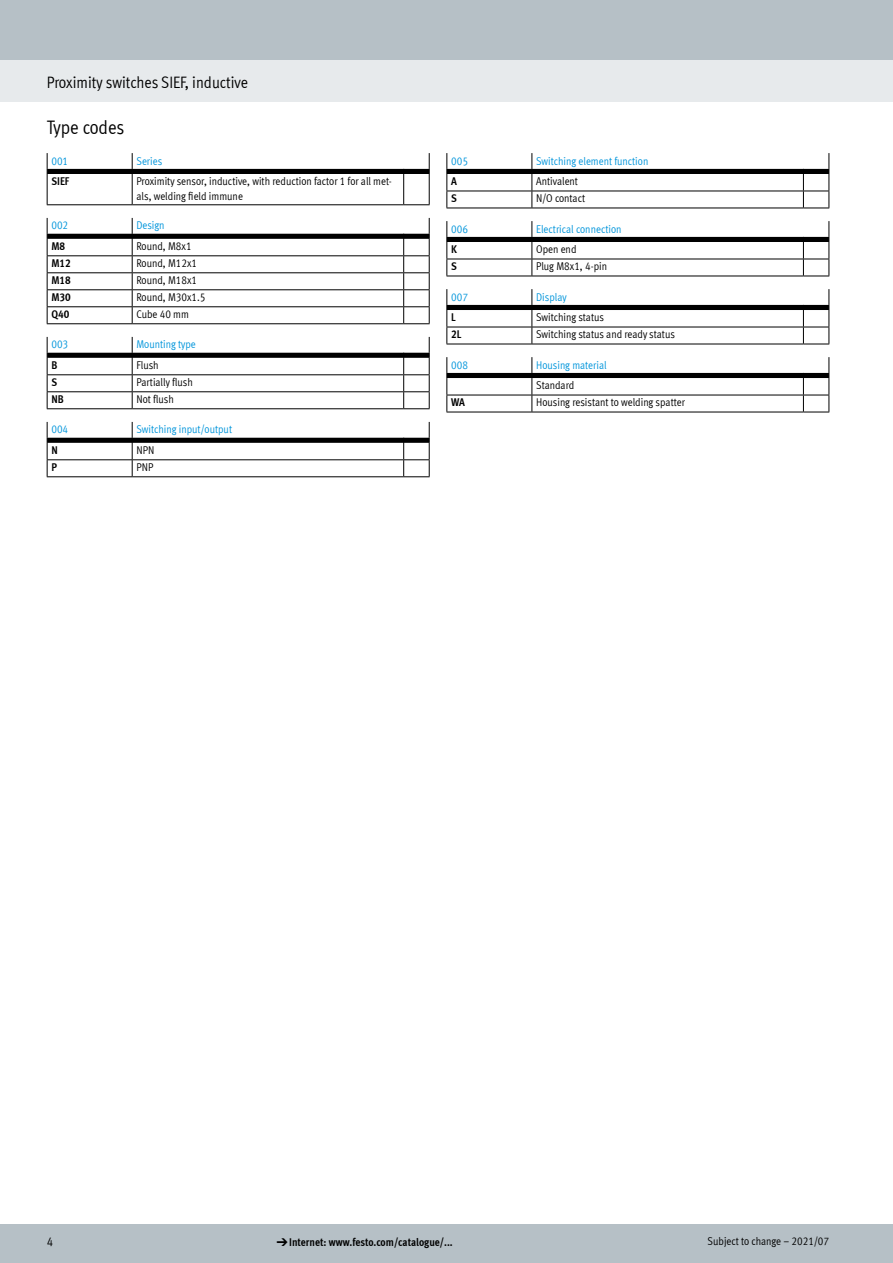
<style>
.page{position:relative;width:893px;height:1263px;background:#fff}
.page>*{position:absolute;margin:0;border:0;box-sizing:border-box;transform-origin:0 0}
.FES_title_section{font:19.5px "Meta Cond LF";color:#000}
.FES_title_family{font:16.5px "Meta Cond LF";color:#000}
.t1{font:12.75px "Meta Cond LF";color:#000}
.t2{font:11.25px/15px "Meta Cond LF";color:#000}
.t3{font:11.25px/20.5px "Meta Cond LF";color:#0095db}
.t4{font:700 11.25px "Meta Cond LF";color:#000}
.s1{color:#000}
.s2{font-family:"Meto Pict 182";font-weight:400}
</style>
<div class="page">
<div style="left:0;top:1225px;width:893px;height:38px;background:#b6c0c6"></div>
<div style="left:0;top:60px;width:893px;height:42px;background:#e7eaec"></div>
<div style="left:0;top:0;width:893px;height:60px;background:#b6c0c6"></div>
<svg style="left:47px;top:153px;width:383px;height:21px"></svg>
<hr style="left:47px;top:174px;width:1px;height:30px;background:#000">
<hr style="left:47px;top:204px;width:85px;height:1px;background:#000">
<hr style="left:132px;top:174px;width:1px;height:30px;background:#000">
<hr style="left:132px;top:204px;width:272px;height:1px;background:#000">
<hr style="left:403px;top:174px;width:1px;height:30px;background:#000">
<hr style="left:429px;top:174px;width:1px;height:30px;background:#000">
<svg style="left:404px;top:204px;width:26px;height:1px"></svg>
<svg style="left:47px;top:218px;width:383px;height:106px"></svg>
<svg style="left:47px;top:337px;width:383px;height:72px"></svg>
<svg style="left:47px;top:422px;width:383px;height:55px"></svg>
<svg style="left:446px;top:153px;width:383px;height:56px"></svg>
<svg style="left:446px;top:221px;width:383px;height:56px"></svg>
<svg style="left:446px;top:289px;width:383px;height:56px"></svg>
<svg style="left:446px;top:357px;width:383px;height:56px"></svg>
<p class="FES_title_family" style="left:47px;top:72px;width:203px">Proximity switches SIEF, inductive</p>
<p class="FES_title_section" style="left:47px;top:116px;width:79px">Type codes</p>
<p class="t3" style="left:51px;top:150px;width:18px">001</p>
<p class="t3" style="left:136px;top:150px;width:27px">Series</p>
<p class="t4" style="left:51px;top:174px;width:19px">SIEF</p>
<p class="t2" style="left:136px;top:173px;width:257px">Proximity sensor, inductive, with reduction factor 1 for all met&shy;als, welding field immune</p>
<p class="t3" style="left:51px;top:215px;width:18px">002</p>
<p class="t3" style="left:136px;top:215px;width:30px">Design</p>
<p class="t4" style="left:51px;top:239px;width:15px">M8</p>
<p class="t2" style="left:136px;top:238px;width:57px">Round, M8x1</p>
<p class="t4" style="left:51px;top:256px;width:21px">M12</p>
<p class="t2" style="left:136px;top:255px;width:62px">Round, M12x1</p>
<p class="t4" style="left:51px;top:273px;width:21px">M18</p>
<p class="t2" style="left:136px;top:272px;width:62px">Round, M18x1</p>
<p class="t4" style="left:51px;top:290px;width:21px">M30</p>
<p class="t2" style="left:136px;top:289px;width:71px">Round, M30x1.5</p>
<p class="t4" style="left:51px;top:307px;width:19px">Q40</p>
<p class="t2" style="left:136px;top:306px;width:54px">Cube 40 mm</p>
<p class="t3" style="left:51px;top:334px;width:18px">003</p>
<p class="t3" style="left:136px;top:334px;width:61px">Mounting type</p>
<p class="t4" style="left:51px;top:358px;width:7px">B</p>
<p class="t2" style="left:136px;top:357px;width:24px">Flush</p>
<p class="t4" style="left:51px;top:375px;width:7px">S</p>
<p class="t2" style="left:136px;top:374px;width:58px">Partially flush</p>
<p class="t4" style="left:51px;top:392px;width:14px">NB</p>
<p class="t2" style="left:136px;top:391px;width:39px">Not flush</p>
<p class="t3" style="left:51px;top:419px;width:18px">004</p>
<p class="t3" style="left:136px;top:419px;width:97px">Switching input/output</p>
<p class="t4" style="left:51px;top:443px;width:8px">N</p>
<p class="t2" style="left:136px;top:442px;width:19px">NPN</p>
<p class="t4" style="left:51px;top:460px;width:7px">P</p>
<p class="t2" style="left:136px;top:459px;width:18px">PNP</p>
<p class="t3" style="left:451px;top:150px;width:18px">005</p>
<p class="t3" style="left:536px;top:150px;width:114px">Switching element function</p>
<p class="t4" style="left:451px;top:174px;width:7px">A</p>
<p class="t2" style="left:536px;top:173px;width:43px">Antivalent</p>
<p class="t4" style="left:451px;top:191px;width:7px">S</p>
<p class="t2" style="left:536px;top:190px;width:51px">N/O contact</p>
<p class="t3" style="left:451px;top:218px;width:18px">006</p>
<p class="t3" style="left:536px;top:218px;width:87px">Electrical connection</p>
<p class="t4" style="left:451px;top:242px;width:7px">K</p>
<p class="t2" style="left:536px;top:241px;width:42px">Open end</p>
<p class="t4" style="left:451px;top:259px;width:7px">S</p>
<p class="t2" style="left:536px;top:258px;width:72px">Plug M8x1, 4-pin</p>
<p class="t3" style="left:451px;top:286px;width:18px">007</p>
<p class="t3" style="left:536px;top:286px;width:32px">Display</p>
<p class="t4" style="left:451px;top:310px;width:6px">L</p>
<p class="t2" style="left:536px;top:309px;width:69px">Switching status</p>
<p class="t4" style="left:451px;top:327px;width:12px">2L</p>
<p class="t2" style="left:536px;top:326px;width:140px">Switching status and ready status</p>
<p class="t3" style="left:451px;top:354px;width:18px">008</p>
<p class="t3" style="left:536px;top:354px;width:72px">Housing material<br><span class="s1">Standard</span></p>
<p class="t4" style="left:451px;top:395px;width:15px">WA</p>
<p class="t2" style="left:536px;top:394px;width:150px">Housing resistant to welding spatter</p>
<p class="t1" style="left:47px;top:1234px;width:8px">4</p>
<p class="t4" style="left:276px;top:1235px;width:178px"><span class="s2">d</span>Internet: www.festo.com/catalogue/...</p>
<p class="t2" style="left:708px;top:1233px;width:123px">Subject to change – 2021/07</p>
</div>
